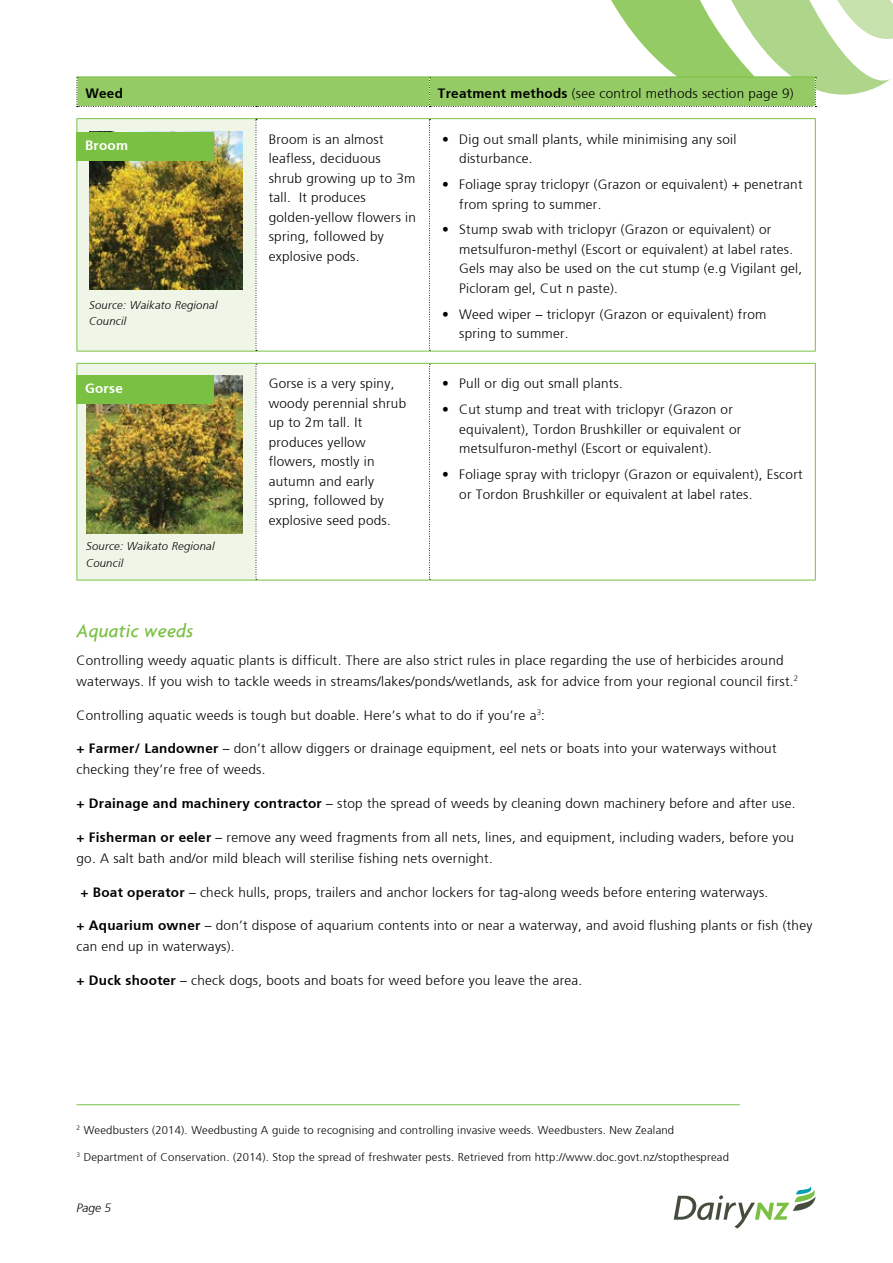
<style>
.page{position:relative;width:893px;height:1263px;background:#fff}
.page>*{position:absolute;margin:0;border:0;box-sizing:border-box;transform-origin:0 0}
.t1{font:italic 500 19.5px "Agenda";letter-spacing:.01em;color:#7ac143}
.t2{font:300 13.5px/19.5px "Frutiger";letter-spacing:.02em;color:#000}
.t3{font:700 13.5px "Frutiger";letter-spacing:.02em;color:#fff}
.t4{font:700 13.5px "Frutiger";color:#000}
.t5{font:italic 300 12px "Frutiger";color:#000}
.t6{font:300 11.25px "Frutiger";letter-spacing:.02em;color:#000}
.t7{font:italic 300 11.25px/16.5px "Frutiger";letter-spacing:.02em;color:#000}
.s1{font-weight:700}
</style>
<div class="page">
<svg style="left:674px;top:1186px;width:142px;height:42px"></svg>
<div style="left:77px;top:362px;width:179px;height:218px;background:#eff6e8"></div>
<svg style="left:256px;top:364px;width:1px;height:216px"></svg>
<svg style="left:429px;top:364px;width:1px;height:216px"></svg>
<hr style="left:256px;top:351px;width:173px;height:1px;background:#7ac143">
<hr style="left:429px;top:351px;width:387px;height:1px;background:#7ac143">
<hr style="left:77px;top:351px;width:179px;height:1px;background:#7ac143">
<svg style="left:77px;top:0;width:816px;height:351px"></svg>
<hr style="left:77px;top:363px;width:179px;height:1px;background:#7ac143">
<hr style="left:77px;top:364px;width:1px;height:216px;background:#7ac143">
<hr style="left:256px;top:363px;width:173px;height:1px;background:#7ac143">
<hr style="left:429px;top:363px;width:387px;height:1px;background:#7ac143">
<hr style="left:815px;top:364px;width:1px;height:216px;background:#7ac143">
<hr style="left:77px;top:580px;width:179px;height:1px;background:#7ac143">
<hr style="left:256px;top:580px;width:173px;height:1px;background:#7ac143">
<hr style="left:429px;top:580px;width:387px;height:1px;background:#7ac143">
<hr style="left:77px;top:77px;width:179px;height:1px;background:#7ac143">
<hr style="left:256px;top:77px;width:173px;height:1px;background:#7ac143">
<hr style="left:429px;top:77px;width:387px;height:1px;background:#7ac143">
<hr style="left:77px;top:1104px;width:663px;height:1px;background:#7ac143">
<img style="left:89px;top:132px;width:153px;height:158px">
<div style="left:77px;top:132px;width:137px;height:29px;background:#7ac143"></div>
<img style="left:87px;top:375px;width:155px;height:159px">
<div style="left:77px;top:375px;width:137px;height:29px;background:#7ac143"></div>
<p class="t4" style="left:85px;top:85px;width:39px">Weed</p>
<p class="t2" style="left:438px;top:84px;width:357px"><span class="s1">Treatment methods</span> (see control methods section page 9)</p>
<p class="t2" style="left:269px;top:129px;width:149px">Broom is an almost leafless, deciduous shrub growing up to 3m tall. It produces golden-yellow flowers in spring, followed by explosive pods.</p>
<p class="t2" style="left:459px;top:129px;width:279px;text-indent:-17px">• Dig out small plants, while minimising any soil disturbance.</p>
<p class="t3" style="left:85px;top:137px;width:45px">Broom</p>
<p class="t2" style="left:459px;top:175px;width:345px;text-indent:-17px">• Foliage spray triclopyr (Grazon or equivalent) + penetrant from spring to summer.</p>
<p class="t2" style="left:459px;top:220px;width:344px;text-indent:-17px">• Stump swab with triclopyr (Grazon or equivalent) or metsulfuron-methyl (Escort or equivalent) at label rates.<br>Gels may also be used on the cut stump (e.g Vigilant gel, Picloram gel, Cut n paste).</p>
<p class="t2" style="left:459px;top:305px;width:309px;text-indent:-17px">• Weed wiper – triclopyr (Grazon or equivalent) from spring to summer.</p>
<p class="t7" style="left:89px;top:297px;width:130px">Source: Waikato Regional<br>Council</p>
<p class="t3" style="left:85px;top:381px;width:39px">Gorse</p>
<p class="t7" style="left:86px;top:538px;width:130px">Source: Waikato Regional<br>Council</p>
<p class="t2" style="left:269px;top:374px;width:139px">Gorse is a very spiny, woody perennial shrub up to 2m tall. It produces yellow flowers, mostly in autumn and early spring, followed by explosive seed pods.</p>
<p class="t2" style="left:442px;top:374px;width:182px">• Pull or dig out small plants.</p>
<p class="t2" style="left:459px;top:400px;width:283px;text-indent:-17px">• Cut stump and treat with triclopyr (Grazon or equivalent), Tordon Brushkiller or equivalent or metsulfuron-methyl (Escort or equivalent).</p>
<p class="t2" style="left:459px;top:465px;width:345px;text-indent:-17px">• Foliage spray with triclopyr (Grazon or equivalent), Escort or Tordon Brushkiller or equivalent at label rates.</p>
<h1 class="t1" style="left:77px;top:619px;width:119px">Aquatic weeds</h1>
<p class="t2" style="left:77px;top:650px;width:723px;line-height:21px">Controlling weedy aquatic plants is difficult. There are also strict rules in place regarding the use of herbicides around waterways. If you wish to tackle weeds in streams/lakes/ponds/wetlands, ask for advice from your regional council first.<sup>2</sup></p>
<p class="t2" style="left:77px;top:705px;width:470px">Controlling aquatic weeds is tough but doable. Here’s what to do if you’re a<sup>3</sup>:</p>
<p class="t2" style="left:77px;top:738px;width:701px;line-height:21px"><span class="s1">+ Farmer/ Landowner</span> – don’t allow diggers or drainage equipment, eel nets or boats into your waterways without checking they’re free of weeds.</p>
<p class="t2" style="left:77px;top:794px;width:720px"><span class="s1">+ Drainage and machinery contractor</span> – stop the spread of weeds by cleaning down machinery before and after use.</p>
<p class="t2" style="left:77px;top:827px;width:719px;line-height:21px"><span class="s1">+ Fisherman or eeler</span> – remove any weed fragments from all nets, lines, and equipment, including waders, before you go. A salt bath and/or mild bleach will sterilise fishing nets overnight.</p>
<p class="t2" style="left:81px;top:882px;width:689px"><span class="s1">+ Boat operator</span> – check hulls, props, trailers and anchor lockers for tag-along weeds before entering waterways.</p>
<p class="t2" style="left:77px;top:915px;width:737px;line-height:21px"><span class="s1">+ Aquarium owner</span> – don’t dispose of aquarium contents into or near a waterway, and avoid flushing plants or fish (they can end up in waterways).</p>
<p class="t2" style="left:77px;top:971px;width:507px"><span class="s1">+ Duck shooter</span> – check dogs, boots and boats for weed before you leave the area.</p>
<p class="t6" style="left:77px;top:1123px;width:599px"><sup>2</sup> Weedbusters (2014). Weedbusting A guide to recognising and controlling invasive weeds. Weedbusters. New Zealand</p>
<p class="t6" style="left:77px;top:1151px;width:654px"><sup>3</sup> Department of Conservation. (2014). Stop the spread of freshwater pests. Retrieved from http://www.doc.govt.nz/stopthespread</p>
<p class="t5" style="left:77px;top:1201px;width:36px">Page 5</p>
</div>
